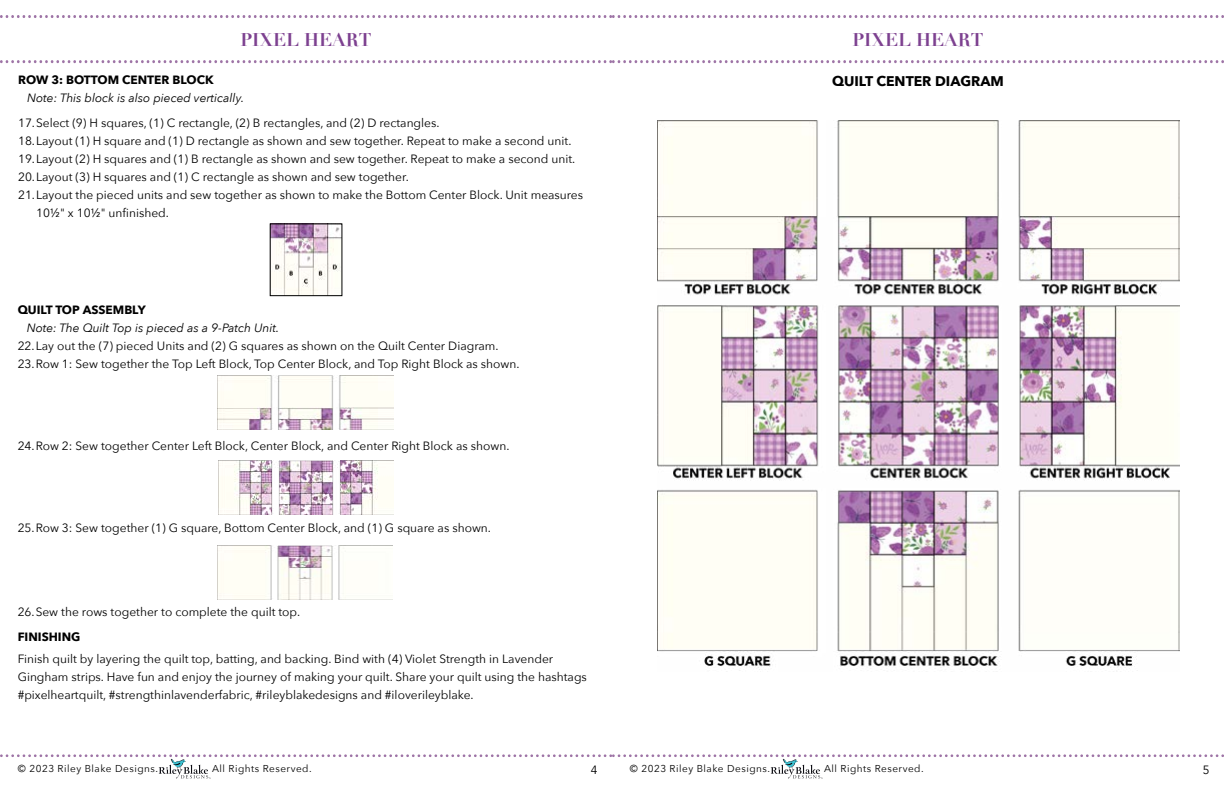
<style>
.page{position:relative;width:1224px;height:792px;background:#fff}
.page>*{position:absolute;margin:0;border:0;box-sizing:border-box;transform-origin:0 0}
.t1{font:700 18px "Didot";color:#7d4190}
.t2{font:700 14px "Avenir Next";color:#000}
.t3{font:12px/18px "Avenir Next";color:#000}
.t4{font:italic 12px "Avenir Next";color:#000}
.t5{font:700 12px "Avenir Next";color:#000}
.t6{font:12px "Avenir";color:#000}
.t7{font:10px "Avenir Next";letter-spacing:.05em;color:#000}
</style>
<div class="page">
<svg style="left:0;top:60px;width:1224px;height:3px"></svg>
<svg style="left:0;top:15px;width:1224px;height:3px"></svg>
<svg style="left:0;top:754px;width:1224px;height:25px"></svg>
<img style="left:657px;top:121px;width:522px;height:550px">
<img style="left:272px;top:226px;width:68px;height:68px">
<div style="left:270px;top:224px;width:72px;height:72px;border:1px solid #000"></div>
<img style="left:218px;top:376px;width:175px;height:54px">
<img style="left:218px;top:461px;width:175px;height:54px">
<img style="left:218px;top:545px;width:175px;height:54px">
<h1 class="t1" style="left:241px;top:28px;width:132px">PIXEL HEART</h1>
<h1 class="t1" style="left:853px;top:28px;width:132px">PIXEL HEART</h1>
<p class="t2" style="left:832px;top:69px;width:173px">QUILT CENTER DIAGRAM</p>
<p class="t5" style="left:18px;top:69px;width:197px">ROW 3: BOTTOM CENTER BLOCK</p>
<p class="t4" style="left:27px;top:88px;width:219px">Note: This block is also pieced vertically.</p>
<p class="t3" style="left:18px;top:114px;width:423px">17.Select (9) H squares, (1) C rectangle, (2) B rectangles, and (2) D rectangles.</p>
<p class="t3" style="left:18px;top:132px;width:555px">18.Layout (1) H square and (1) D rectangle as shown and sew together. Repeat to make a second unit.</p>
<p class="t3" style="left:18px;top:150px;width:559px">19.Layout (2) H squares and (1) B rectangle as shown and sew together. Repeat to make a second unit.</p>
<p class="t3" style="left:18px;top:168px;width:392px">20.Layout (3) H squares and (1) C rectangle as shown and sew together.</p>
<p class="t3" style="left:18px;top:186px;width:567px">21.Layout the pieced units and sew together as shown to make the Bottom Center Block. Unit measures</p>
<p class="t3" style="left:36px;top:204px;width:134px">10½" x 10½" unfinished.</p>
<p class="t5" style="left:18px;top:300px;width:130px">QUILT TOP ASSEMBLY</p>
<p class="t4" style="left:27px;top:318px;width:254px">Note: The Quilt Top is pieced as a 9-Patch Unit.</p>
<p class="t3" style="left:18px;top:337px;width:503px">22.Lay out the (7) pieced Units and (2) G squares as shown on the Quilt Center Diagram.<br>23.Row 1: Sew together the Top Left Block, Top Center Block, and Top Right Block as shown.</p>
<p class="t3" style="left:18px;top:436px;width:493px">24.Row 2: Sew together Center Left Block, Center Block, and Center Right Block as shown.</p>
<p class="t3" style="left:18px;top:518px;width:475px">25.Row 3: Sew together (1) G square, Bottom Center Block, and (1) G square as shown.</p>
<p class="t3" style="left:18px;top:602px;width:284px">26.Sew the rows together to complete the quilt top.</p>
<p class="t5" style="left:18px;top:626px;width:64px">FINISHING</p>
<p class="t3" style="left:18px;top:650px;width:571px">Finish quilt by layering the quilt top, batting, and backing. Bind with (4) Violet Strength in Lavender<br>Gingham strips. Have fun and enjoy the journey of making your quilt. Share your quilt using the hashtags #pixelheartquilt, #strengthinlavenderfabric, #rileyblakedesigns and #iloverileyblake.</p>
<p class="t7" style="left:18px;top:760px;width:142px">© 2023 Riley Blake Designs.</p>
<p class="t7" style="left:212px;top:760px;width:101px">All Rights Reserved.</p>
<p class="t6" style="left:591px;top:763px;width:8px">4</p>
<p class="t7" style="left:630px;top:760px;width:142px">© 2023 Riley Blake Designs.</p>
<p class="t7" style="left:824px;top:760px;width:101px">All Rights Reserved.</p>
<p class="t6" style="left:1203px;top:763px;width:8px">5</p>
</div>
